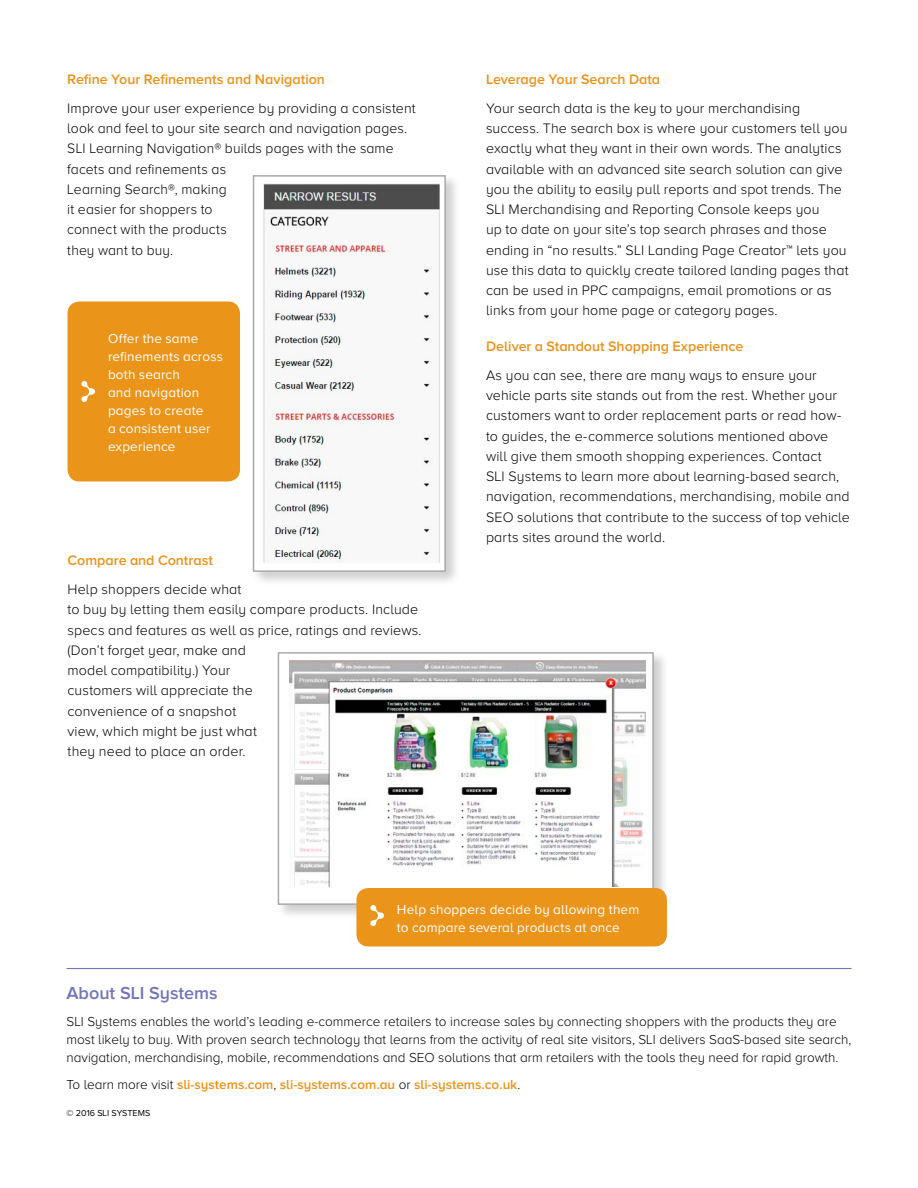
<style>
.page{position:relative;width:918px;height:1188px;background:#fff}
.page>*{position:absolute;margin:0;border:0;box-sizing:border-box;transform-origin:0 0}
.t1{font:600 18px "Proxima Nova A";color:#7275b7}
.t2{font:300 14.25px/20.2px "Proxima Nova A";letter-spacing:.01em;color:#000}
.t3{font:600 14.25px "Proxima Nova A";color:#e9931a}
.t4{font:300 13.5px/18px "Proxima Nova A";color:#000}
.t5{font:13.5px/18px "Proxima Nova A";letter-spacing:.01em;color:#fff}
.t6{font:600 13.5px "Proxima Nova A";color:#ea941a}
.t7{font:9px "Proxima Nova A";color:#000}
.s1{font-weight:300;color:#000}
</style>
<div class="page">
<div style="left:251px;top:174px;width:210px;height:413px;background:#000;opacity:.19"></div>
<div style="left:253px;top:175px;width:193px;height:397px;background:#fff;border:2px solid #a6aaac"></div>
<img style="left:263px;top:183px;width:177px;height:380px">
<div style="left:68px;top:302px;width:172px;height:180px;background:#ea941a;border-radius:12px"></div>
<svg style="left:81px;top:381px;width:14px;height:21px"></svg>
<div style="left:276px;top:651px;width:393px;height:269px;background:#000;opacity:.19"></div>
<div style="left:278px;top:652px;width:376px;height:253px;background:#fff;border:2px solid #a6aaac"></div>
<img style="left:289px;top:661px;width:357px;height:225px">
<hr style="left:67px;top:968px;width:784px;height:1px;background:#7275b7">
<div style="left:356px;top:888px;width:311px;height:58px;background:#ea941a;border-radius:12px"></div>
<svg style="left:370px;top:905px;width:14px;height:21px"></svg>
<p class="t3" style="left:67px;top:71px;width:259px">Refine Your Refinements and Navigation</p>
<p class="t2" style="left:67px;top:98px;width:350px">Improve your user experience by providing a consistent look and feel to your site search and navigation pages.<br>SLI Learning Navigation® builds pages with the same facets and refinements as<br>Learning Search®, making<br>it easier for shoppers to<br>connect with the products<br>they want to buy.</p>
<p class="t5" style="left:108px;top:329px;width:117px">Offer the same refinements across both search<br>and navigation pages to create<br>a consistent user experience</p>
<p class="t3" style="left:68px;top:552px;width:147px">Compare and Contrast</p>
<p class="t2" style="left:68px;top:579px;width:356px">Help shoppers decide what<br>to buy by letting them easily compare products. Include specs and features as well as price, ratings and reviews. (Don’t forget year, make and<br>model compatibility.) Your<br>customers will appreciate the<br>convenience of a snapshot<br>view, which might be just what<br>they need to place an order.</p>
<p class="t3" style="left:486px;top:71px;width:176px">Leverage Your Search Data</p>
<p class="t2" style="left:486px;top:98px;width:364px">Your search data is the key to your merchandising success. The search box is where your customers tell you exactly what they want in their own words. The analytics available with an advanced site search solution can give you the ability to easily pull reports and spot trends. The SLI Merchandising and Reporting Console keeps you<br>up to date on your site’s top search phrases and those ending in “no results.” SLI Landing Page Creator™ lets you use this data to quickly create tailored landing pages that can be used in PPC campaigns, email promotions or as links from your home page or category pages.</p>
<p class="t3" style="left:486px;top:338px;width:259px">Deliver a Standout Shopping Experience</p>
<p class="t2" style="left:486px;top:365px;width:366px">As you can see, there are many ways to ensure your vehicle parts site stands out from the rest. Whether your customers want to order replacement parts or read how&shy;to guides, the e-commerce solutions mentioned above will give them smooth shopping experiences. Contact<br>SLI Systems to learn more about learning-based search, navigation, recommendations, merchandising, mobile and SEO solutions that contribute to the success of top vehicle parts sites around the world.</p>
<p class="t5" style="left:397px;top:900px;width:244px">Help shoppers decide by allowing them to compare several products at once</p>
<p class="t1" style="left:67px;top:983px;width:153px">About SLI Systems</p>
<p class="t4" style="left:67px;top:1012px;width:786px">SLI Systems enables the world’s leading e-commerce retailers to increase sales by connecting shoppers with the products they are most likely to buy. With proven search technology that learns from the activity of real site visitors, SLI delivers SaaS-based site search, navigation, merchandising, mobile, recommendations and SEO solutions that arm retailers with the tools they need for rapid growth.</p>
<p class="t6" style="left:67px;top:1077px;width:455px"><span class="s1">To learn more visit</span> sli-systems.com<span class="s1">,</span> sli-systems.com.au <span class="s1">or</span> sli-systems.co.uk<span class="s1">.</span></p>
<p class="t7" style="left:67px;top:1108px;width:85px">© 2016 SLI SYSTEMS</p>
</div>
